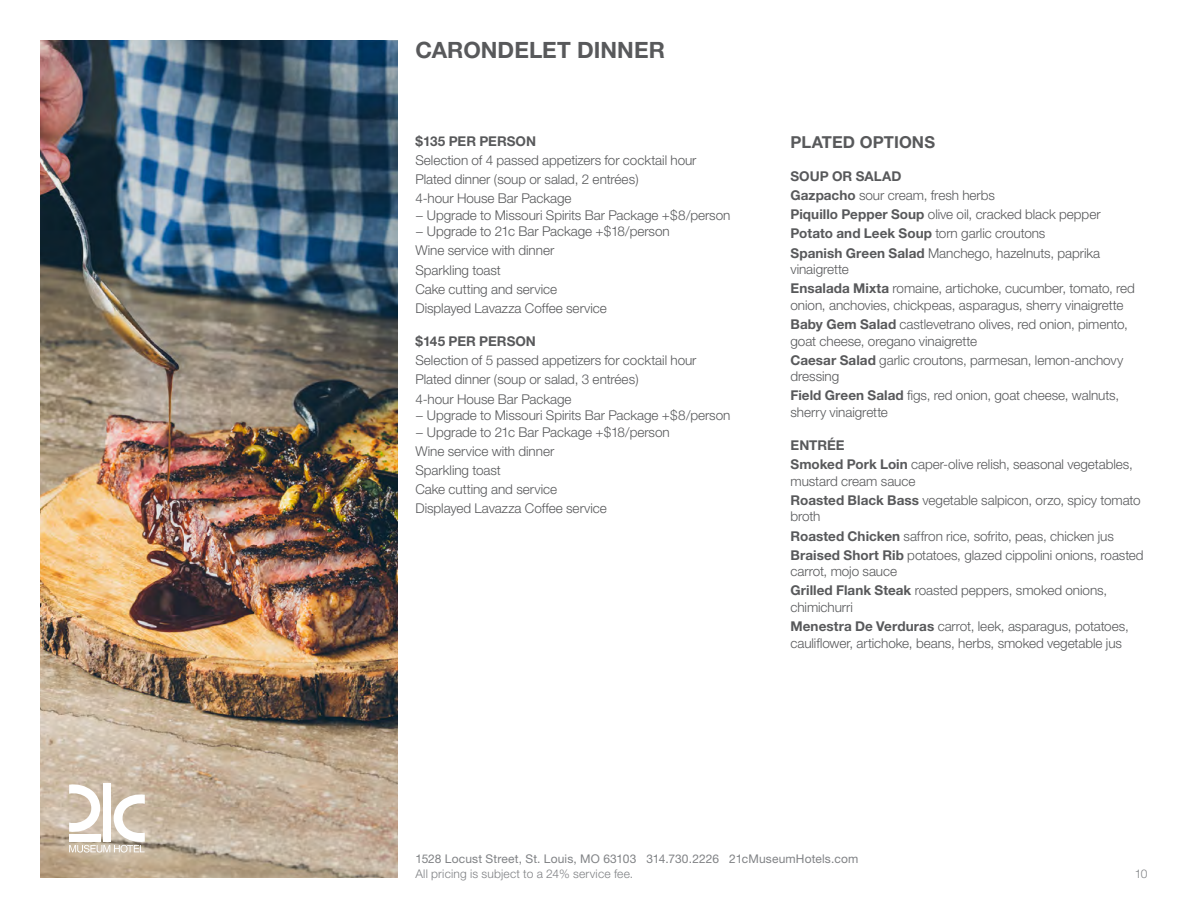
<style>
.page{position:relative;width:1188px;height:918px;background:#fff}
.page>*{position:absolute;margin:0;border:0;box-sizing:border-box;transform-origin:0 0}
.t1{font:700 22.5px "Helvetica Neue";letter-spacing:.005em;color:#58595b}
.t2{font:700 16.5px "Helvetica Neue";letter-spacing:.005em;color:#58595b}
.t3{font:300 13.5px/19.2px "Helvetica Neue";letter-spacing:-.005em;color:#58595b}
.t4{font:700 13.5px "Helvetica Neue";color:#58595b}
.t5{font:12px "Helvetica Neue";letter-spacing:.015em;color:#808285}
.t6{font:300 12px "Helvetica Neue";letter-spacing:.015em;color:#808285}
.s1{font-weight:700}
</style>
<div class="page">
<img style="left:40px;top:40px;width:358px;height:838px">
<svg style="left:69px;top:784px;width:76px;height:69px"></svg>
<div style="left:69px;top:834px;width:31px;height:8px;background:#fff"></div>
<h1 class="t1" style="left:416px;top:36px;width:251px">CARONDELET DINNER</h1>
<p class="t4" style="left:416px;top:132px;width:122px">$135 PER PERSON</p>
<p class="t3" style="left:416px;top:150px;width:283px">Selection of 4 passed appetizers for cocktail hour<br>Plated dinner (soup or salad, 2 entrées)<br>4-hour House Bar Package</p>
<p class="t3" style="left:416px;top:206px;width:316px;line-height:16.5px">− Upgrade to Missouri Spirits Bar Package +$8/person − Upgrade to 21c Bar Package +$18/person</p>
<p class="t3" style="left:416px;top:241px;width:193px">Wine service with dinner<br>Sparkling toast<br>Cake cutting and service<br>Displayed Lavazza Coffee service</p>
<p class="t4" style="left:416px;top:333px;width:122px">$145 PER PERSON</p>
<p class="t3" style="left:416px;top:350px;width:283px">Selection of 5 passed appetizers for cocktail hour<br>Plated dinner (soup or salad, 3 entrées)<br>4-hour House Bar Package</p>
<p class="t3" style="left:416px;top:407px;width:316px;line-height:16.5px">− Upgrade to Missouri Spirits Bar Package +$8/person − Upgrade to 21c Bar Package +$18/person</p>
<p class="t3" style="left:416px;top:441px;width:193px">Wine service with dinner<br>Sparkling toast<br>Cake cutting and service<br>Displayed Lavazza Coffee service</p>
<p class="t2" style="left:790px;top:132px;width:146px">PLATED OPTIONS</p>
<p class="t3" style="left:790px;top:166px;width:312px"><span class="s1">SOUP OR SALAD<br>Gazpacho</span> sour cream, fresh herbs<br><span class="s1">Piquillo Pepper Soup</span> olive oil, cracked black pepper <span class="s1">Potato and Leek Soup</span> torn garlic croutons <span class="s1">Spanish Green Salad</span> Manchego, hazelnuts, paprika</p>
<p class="t3" style="left:790px;top:260px;width:346px">vinaigrette<br><span class="s1">Ensalada Mixta</span> romaine, artichoke, cucumber, tomato, red</p>
<p class="t3" style="left:790px;top:295px;width:339px">onion, anchovies, chickpeas, asparagus, sherry vinaigrette<br><span class="s1">Baby Gem Salad</span> castlevetrano olives, red onion, pimento,</p>
<p class="t3" style="left:790px;top:331px;width:334px">goat cheese, oregano vinaigrette<br><span class="s1">Caesar Salad</span> garlic croutons, parmesan, lemon-anchovy</p>
<p class="t3" style="left:790px;top:367px;width:330px">dressing<br><span class="s1">Field Green Salad</span> figs, red onion, goat cheese, walnuts,</p>
<p class="t3" style="left:790px;top:402px;width:99px">sherry vinaigrette</p>
<p class="t3" style="left:790px;top:435px;width:344px"><span class="s1">ENTRÉE<br>Smoked Pork Loin</span> caper-olive relish, seasonal vegetables,</p>
<p class="t3" style="left:790px;top:471px;width:352px">mustard cream sauce<br><span class="s1">Roasted Black Bass</span> vegetable salpicon, orzo, spicy tomato</p>
<p class="t3" style="left:790px;top:507px;width:355px">broth<br><span class="s1">Roasted Chicken</span> saffron rice, sofrito, peas, chicken jus<br><span class="s1">Braised Short Rib</span> potatoes, glazed cippolini onions, roasted</p>
<p class="t3" style="left:790px;top:562px;width:318px">carrot, mojo sauce<br><span class="s1">Grilled Flank Steak</span> roasted peppers, smoked onions,</p>
<p class="t3" style="left:790px;top:597px;width:340px">chimichurri<br><span class="s1">Menestra De Verduras</span> carrot, leek, asparagus, potatoes,</p>
<p class="t3" style="left:790px;top:633px;width:333px">cauliflower, artichoke, beans, herbs, smoked vegetable jus</p>
<p class="t5" style="left:416px;top:852px;width:444px">1528 Locust Street, St. Louis, MO 63103 314.730.2226 21cMuseumHotels.com</p>
<p class="t6" style="left:416px;top:866px;width:219px">All pricing is subject to a 24% service fee.</p>
<p class="t6" style="left:1135px;top:866px;width:14px">10</p>
</div>
